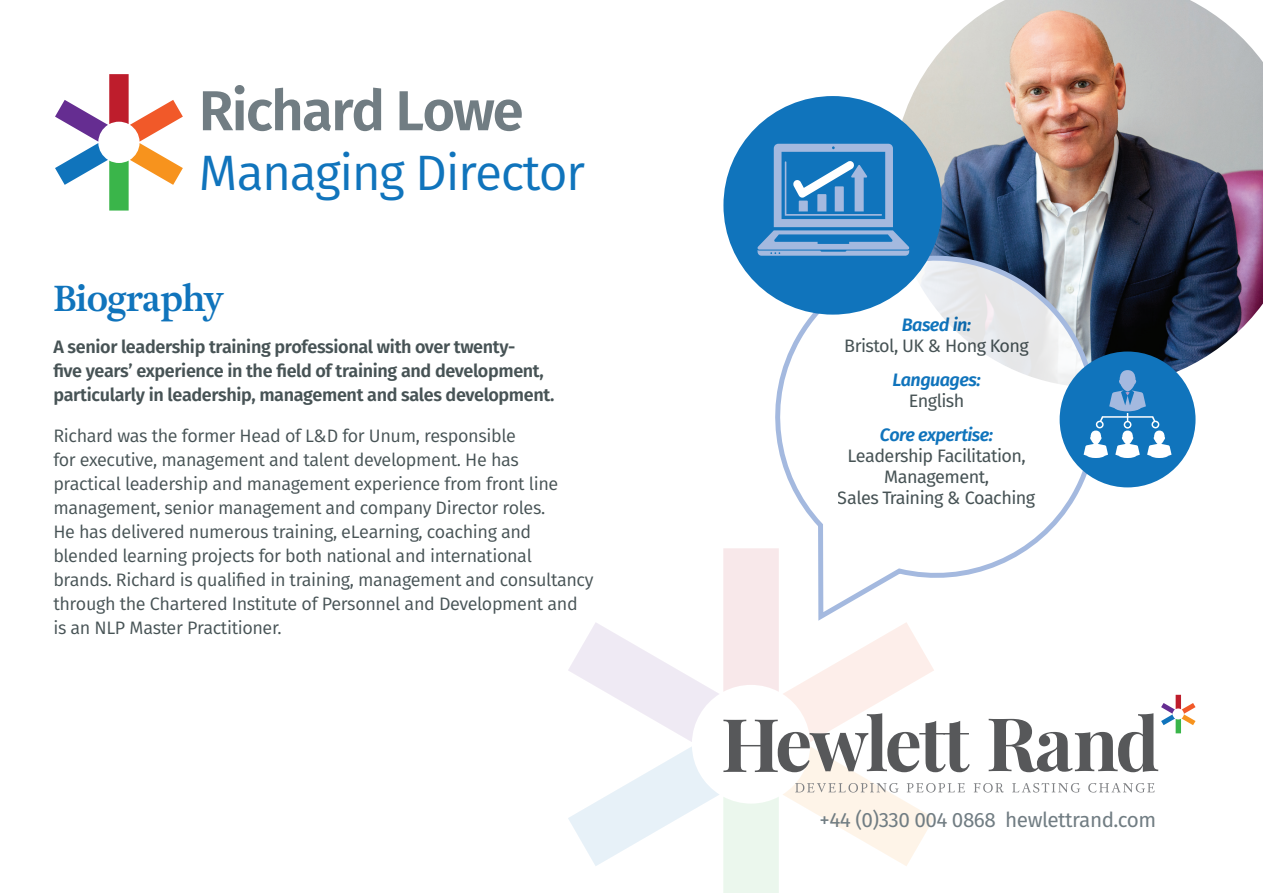
<style>
.page{position:relative;width:1263px;height:893px;background:#fff}
.page>*{position:absolute;margin:0;border:0;box-sizing:border-box;transform-origin:0 0}
.t1{font:600 56.4px "Fira Sans";letter-spacing:-.03em;color:#717d83}
.t2{font:49.65px "Fira Sans";letter-spacing:-.03em;color:#1074bc}
.t3{font:700 36px "Adriane Text";letter-spacing:-.01em;color:#1074bc}
.t4{font:20.7px "Fira Sans";letter-spacing:-.025em;color:#717d83}
.t5{font:18px/24px "Fira Sans";letter-spacing:-.02em;color:#475355}
.t6{font:600 18px/24px "Fira Sans";letter-spacing:-.02em;color:#475355}
.t7{font:18px/21px "Fira Sans";letter-spacing:-.03em;color:#475355;text-align:center}
.t8{font:italic 600 18px "Fira Sans";letter-spacing:-.03em;color:#1074bc}
</style>
<div class="page">
<img style="left:892px;top:0;width:371px;height:388px">
<svg style="left:568px;top:548px;width:627px;height:345px"></svg>
<svg style="left:55px;top:74px;width:128px;height:137px"></svg>
<svg style="left:756px;top:229px;width:368px;height:396px"></svg>
<div style="left:723px;top:96px;width:219px;height:219px;background:#1074bc;border-radius:50%"></div>
<svg style="left:757px;top:144px;width:152px;height:112px"></svg>
<div style="left:1060px;top:351px;width:135px;height:136px;background:#1074bc;border-radius:50%"></div>
<svg style="left:1083px;top:370px;width:88px;height:88px"></svg>
<p class="t1" style="left:199px;top:64px;width:326px">Richard Lowe</p>
<p class="t2" style="left:199px;top:136px;width:388px">Managing Director</p>
<p class="t3" style="left:53px;top:275px;width:172px">Biography</p>
<p class="t6" style="left:53px;top:333px;width:502px">A senior leadership training professional with over twenty-<br>five years’ experience in the field of training and development, particularly in leadership, management and sales development.</p>
<p class="t5" style="left:53px;top:424px;width:542px">Richard was the former Head of L&amp;D for Unum, responsible<br>for executive, management and talent development. He has<br>practical leadership and management experience from front line management, senior management and company Director roles.<br>He has delivered numerous training, eLearning, coaching and blended learning projects for both national and international brands. Richard is qualified in training, management and consultancy through the Chartered Institute of Personnel and Development and is an NLP Master Practitioner.</p>
<p class="t8" style="left:902px;top:310px;width:71px">Based in:</p>
<p class="t7" style="left:844px;top:335px;width:186px">Bristol, UK &amp; Hong Kong</p>
<p class="t8" style="left:892px;top:365px;width:90px">Languages:</p>
<p class="t7" style="left:909px;top:390px;width:57px">English</p>
<p class="t8" style="left:880px;top:420px;width:115px">Core expertise:</p>
<p class="t7" style="left:838px;top:445px;width:199px">Leadership Facilitation,<br>Management,<br>Sales Training &amp; Coaching</p>
<p class="t4" style="left:819px;top:804px;width:338px">+44 (0)330 004 0868 hewlettrand.com</p>
</div>
